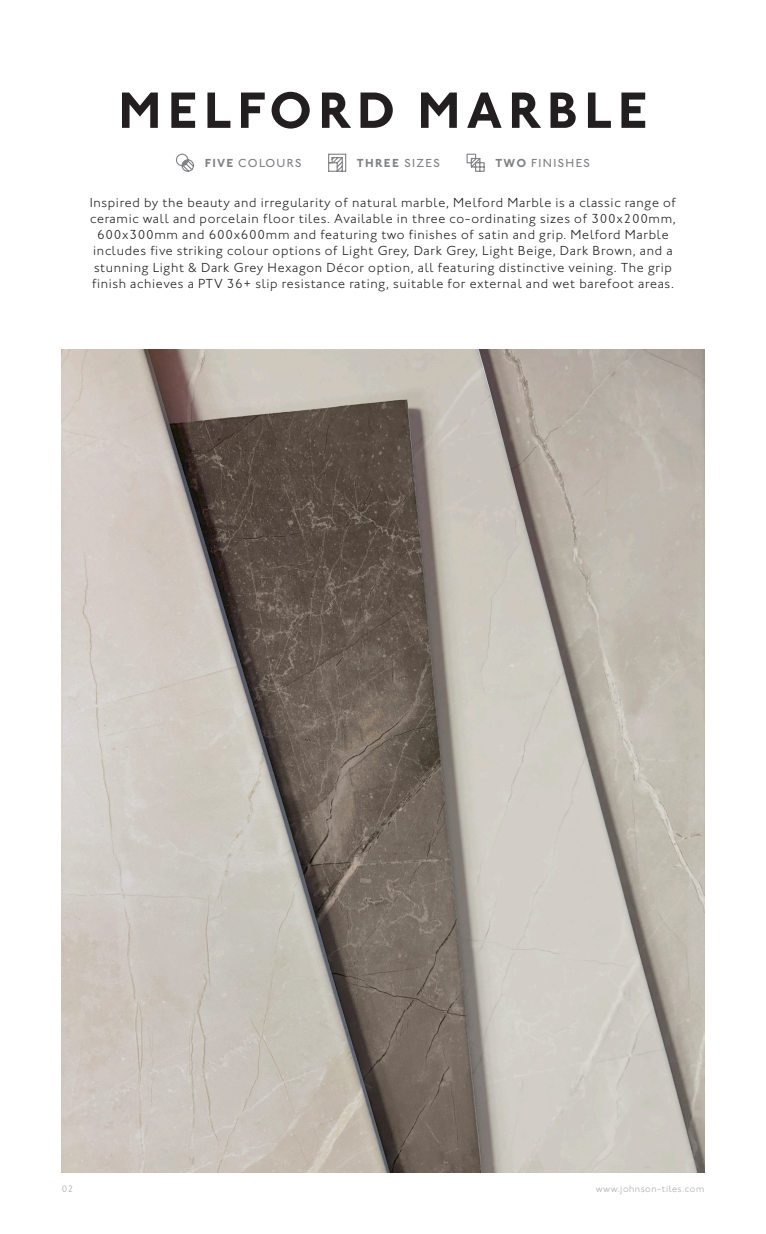
<style>
.page{position:relative;width:766px;height:1234px;background:#fff}
.page>*{position:absolute;margin:0;border:0;box-sizing:border-box;transform-origin:0 0}
.t1{font:700 52.5px "Johnston ITC Std";letter-spacing:.11em;color:#231f20}
.t2{font:300 13.5px/16.2px "Johnston ITC Std";letter-spacing:.05em;color:#231f20;text-align:center}
.t3{font:500 12px "Johnston ITC Std";letter-spacing:.1em;color:#808285}
.t4{font:700 12px "Johnston ITC Std";letter-spacing:.105em;color:#808285}
.t5{font:300 9.75px "Johnston ITC Std";letter-spacing:.05em;color:#a8a9ad}
.s1{font-weight:700}
.s2{font-weight:500}
</style>
<div class="page">
<svg style="left:176px;top:153px;width:18px;height:19px"></svg>
<svg style="left:328px;top:153px;width:19px;height:19px"></svg>
<svg style="left:466px;top:153px;width:19px;height:19px"></svg>
<img style="left:62px;top:349px;width:642px;height:822px">
<p class="t1" style="left:118px;top:79px;width:531px">MELFORD MARBLE</p>
<p class="t3" style="left:205px;top:156px;width:98px"><span class="s1">FIVE</span> COLOURS</p>
<p class="t4" style="left:357px;top:155px;width:84px">THREE <span class="s2">SIZES</span></p>
<p class="t3" style="left:495px;top:156px;width:96px"><span class="s1">TWO</span> FINISHES</p>
<p class="t2" style="left:90px;top:194px;width:588px">Inspired by the beauty and irregularity of natural marble, Melford Marble is a classic range of</p>
<p class="t2" style="left:90px;top:210px;width:587px">ceramic wall and porcelain floor tiles. Available in three co-ordinating sizes of 300x200mm,<br>600x300mm and 600x600mm and featuring two finishes of satin and grip. Melford Marble</p>
<p class="t2" style="left:93px;top:243px;width:580px">includes five striking colour options of Light Grey, Dark Grey, Light Beige, Dark Brown, and a</p>
<p class="t2" style="left:94px;top:259px;width:579px">stunning Light &amp; Dark Grey Hexagon Décor option, all featuring distinctive veining. The grip</p>
<p class="t2" style="left:92px;top:275px;width:583px">finish achieves a PTV 36+ slip resistance rating, suitable for external and wet barefoot areas.</p>
<p class="t5" style="left:62px;top:1182px;width:13px">02</p>
<p class="t5" style="left:595px;top:1182px;width:110px">www.johnson-tiles.com</p>
</div>
